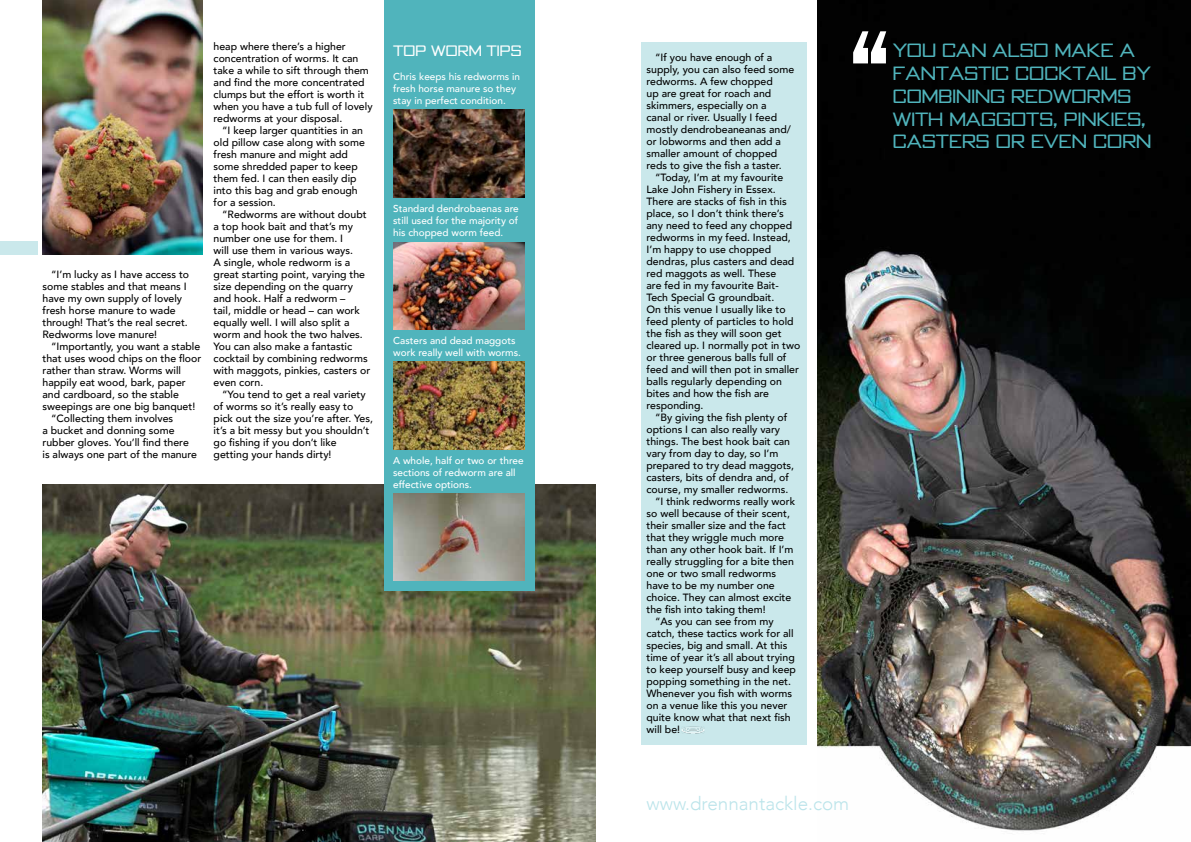
<style>
.page{position:relative;width:1191px;height:842px;background:#fff}
.page>*{position:absolute;margin:0;border:0;box-sizing:border-box;transform-origin:0 0}
.t1{font:19.1px/22.9px "Bank Gothic";color:#50b4bc}
.t2{font:300 18.8px "Avenir";color:#bbe4ea}
.t3{font:15px "Bank Gothic";color:#fff}
.t4{font:500 10.5px/12px "Avenir";color:#000}
.t5{font:500 10px/12px "Avenir";color:#fff}
</style>
<div class="page">
<div style="left:641px;top:43px;width:165px;height:702px;background:#cae8eb"></div>
<img style="left:817px;top:0;width:374px;height:832px">
<div style="left:0;top:241px;width:38px;height:14px;background:#cae8eb"></div>
<img style="left:682px;top:726px;width:23px;height:8px">
<img style="left:43px;top:484px;width:552px;height:358px">
<div style="left:385px;top:0;width:150px;height:591px;background:#50b4bc"></div>
<img style="left:394px;top:110px;width:130px;height:87px">
<img style="left:43px;top:0;width:160px;height:255px">
<img style="left:394px;top:243px;width:130px;height:87px">
<img style="left:394px;top:362px;width:130px;height:87px">
<img style="left:394px;top:493px;width:130px;height:88px">
<svg style="left:853px;top:31px;width:33px;height:32px"></svg>
<p class="t4" style="left:43px;top:267px;width:148px;text-indent:9px">“I’m lucky as I have access to some stables and that means I have my own supply of lovely fresh horse manure to wade through! That’s the real secret.<br>Redworms love manure!</p>
<p class="t4" style="left:51px;top:339px;width:151px">“Importantly, you want a stable</p>
<p class="t4" style="left:43px;top:351px;width:160px">that uses wood chips on the floor</p>
<p class="t4" style="left:43px;top:363px;width:140px">rather than straw. Worms will</p>
<p class="t4" style="left:43px;top:375px;width:145px">happily eat wood, bark, paper</p>
<p class="t4" style="left:43px;top:387px;width:138px">and cardboard, so the stable</p>
<p class="t4" style="left:43px;top:399px;width:154px">sweepings are one big banquet!</p>
<p class="t4" style="left:51px;top:411px;width:124px">“Collecting them involves</p>
<p class="t4" style="left:43px;top:423px;width:134px">a bucket and donning some</p>
<p class="t4" style="left:43px;top:435px;width:148px">rubber gloves. You’ll find there</p>
<p class="t4" style="left:43px;top:447px;width:156px">is always one part of the manure</p>
<p class="t4" style="left:214px;top:40px;width:160px">heap where there’s a higher concentration of worms. It can take a while to sift through them and find the more concentrated clumps but the effort is worth it when you have a tub full of lovely redworms at your disposal.</p>
<p class="t4" style="left:214px;top:124px;width:153px;text-indent:9px">“I keep larger quantities in an old pillow case along with some fresh manure and might add some shredded paper to keep them fed. I can then easily dip into this bag and grab enough for a session.</p>
<p class="t4" style="left:214px;top:208px;width:158px;text-indent:9px">“Redworms are without doubt a top hook bait and that’s my number one use for them. I<br>will use them in various ways.<br>A single, whole redworm is a great starting point, varying the size depending on the quarry and hook. Half a redworm –<br>tail, middle or head – can work equally well. I will also split a worm and hook the two halves.<br>You can also make a fantastic cocktail by combining redworms with maggots, pinkies, casters or even corn.</p>
<p class="t4" style="left:214px;top:388px;width:161px;text-indent:9px">“You tend to get a real variety of worms so it’s really easy to pick out the size you’re after. Yes, it’s a bit messy but you shouldn’t go fishing if you don’t like getting your hands dirty!</p>
<h3 class="t3" style="left:393px;top:41px;width:130px">TOP WORM TIPS</h3>
<p class="t5" style="left:393px;top:70px;width:128px">Chris keeps his redworms in fresh horse manure so they stay in perfect condition.</p>
<p class="t5" style="left:393px;top:202px;width:127px;text-align:justify">Standard dendrobaenas are still used for the majority of his chopped worm feed.</p>
<p class="t5" style="left:393px;top:334px;width:129px">Casters and dead maggots work really well with worms.</p>
<p class="t5" style="left:393px;top:454px;width:132px">A whole, half or two or three sections of redworm are all effective options.</p>
<p class="t4" style="left:646px;top:51px;width:149px;text-indent:9px">“If you have enough of a supply, you can also feed some redworms. A few chopped<br>up are great for roach and skimmers, especially on a<br>canal or river. Usually I feed mostly dendrobeaneanas and/ or lobworms and then add a smaller amount of chopped reds to give the fish a taster.</p>
<p class="t4" style="left:646px;top:171px;width:155px;text-indent:9px">“Today, I’m at my favourite<br>Lake John Fishery in Essex.<br>There are stacks of fish in this place, so I don’t think there’s any need to feed any chopped redworms in my feed. Instead,<br>I’m happy to use chopped dendras, plus casters and dead red maggots as well. These<br>are fed in my favourite Bait-<br>Tech Special G groundbait.<br>On this venue I usually like to feed plenty of particles to hold the fish as they will soon get cleared up. I normally pot in two or three generous balls full of feed and will then pot in smaller balls regularly depending on bites and how the fish are responding.</p>
<p class="t4" style="left:655px;top:411px;width:134px">“By giving the fish plenty of</p>
<p class="t4" style="left:646px;top:423px;width:135px">options I can also really vary</p>
<p class="t4" style="left:646px;top:435px;width:145px">things. The best hook bait can</p>
<p class="t4" style="left:646px;top:447px;width:133px">vary from day to day, so I’m</p>
<p class="t4" style="left:646px;top:459px;width:149px">prepared to try dead maggots,</p>
<p class="t4" style="left:646px;top:471px;width:144px">casters, bits of dendra and, of</p>
<p class="t4" style="left:646px;top:483px;width:143px">course, my smaller redworms.</p>
<p class="t4" style="left:655px;top:495px;width:142px">“I think redworms really work</p>
<p class="t4" style="left:646px;top:507px;width:145px">so well because of their scent,</p>
<p class="t4" style="left:646px;top:519px;width:141px">their smaller size and the fact</p>
<p class="t4" style="left:646px;top:531px;width:139px">that they wriggle much more</p>
<p class="t4" style="left:646px;top:543px;width:148px">than any other hook bait. If I’m</p>
<p class="t4" style="left:646px;top:555px;width:149px">really struggling for a bite then</p>
<p class="t4" style="left:646px;top:567px;width:131px">one or two small redworms</p>
<p class="t4" style="left:646px;top:579px;width:130px">have to be my number one</p>
<p class="t4" style="left:646px;top:591px;width:146px">choice. They can almost excite</p>
<p class="t4" style="left:646px;top:603px;width:121px">the fish into taking them!</p>
<p class="t4" style="left:655px;top:615px;width:120px">“As you can see from my</p>
<p class="t4" style="left:646px;top:627px;width:149px">catch, these tactics work for all</p>
<p class="t4" style="left:646px;top:639px;width:142px">species, big and small. At this</p>
<p class="t4" style="left:646px;top:651px;width:150px">time of year it’s all about trying</p>
<p class="t4" style="left:646px;top:663px;width:151px">to keep yourself busy and keep</p>
<p class="t4" style="left:646px;top:675px;width:146px">popping something in the net.</p>
<p class="t4" style="left:646px;top:687px;width:147px">Whenever you fish with worms</p>
<p class="t4" style="left:646px;top:699px;width:142px">on a venue like this you never</p>
<p class="t4" style="left:646px;top:711px;width:146px">quite know what that next fish</p>
<p class="t4" style="left:646px;top:723px;width:35px">will be!</p>
<h2 class="t2" style="left:646px;top:792px;width:204px">www.drennantackle.com</h2>
<h1 class="t1" style="left:892px;top:38px;width:260px">YOU CAN ALSO MAKE A<br>FANTASTIC COCKTAIL BY<br>COMBINING REDWORMS<br>WITH MAGGOTS, PINKIES,<br>CASTERS OR EVEN CORN</h1>
</div>
